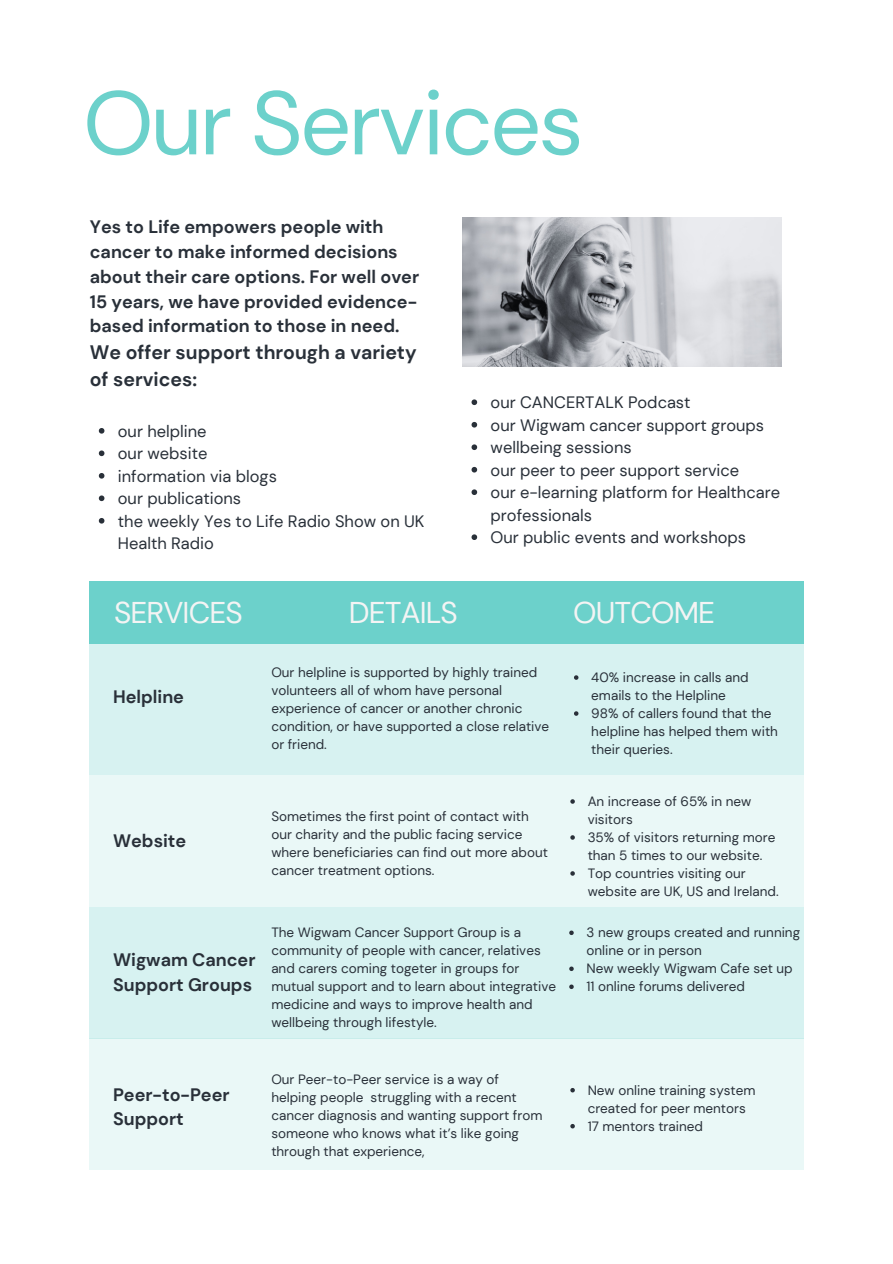
<style>
.page{position:relative;width:893px;height:1264px;background:#fff}
.page>*{position:absolute;margin:0;border:0;box-sizing:border-box;transform-origin:0 0}
.t1{font:89.85px "DM Sans";letter-spacing:-.03em;color:#6cd1cb}
.t2{font:30px "DM Sans";letter-spacing:-.03em;color:#f4f4f4}
.t3{font:700 19.5px/27px "DM Sans";color:#293039}
.t4{font:700 18px/24.8px "DM Sans";color:#293039}
.t5{font:16.5px/22.5px "DM Sans";color:#293039}
.t6{font:13.5px/18px "DM Sans";color:#293039}
</style>
<div class="page">
<div style="left:90px;top:581px;width:714px;height:63px;background:#6cd1cb"></div>
<div style="left:90px;top:643px;width:714px;height:132px;background:#d7f2f1"></div>
<div style="left:90px;top:775px;width:714px;height:131px;background:#eaf8f7"></div>
<div style="left:90px;top:907px;width:714px;height:131px;background:#d7f2f1"></div>
<div style="left:89px;top:1038px;width:714px;height:132px;background:#eaf8f7"></div>
<img style="left:462px;top:217px;width:319px;height:150px">
<svg style="left:570px;top:799px;width:5px;height:4px"></svg>
<svg style="left:570px;top:835px;width:5px;height:4px"></svg>
<svg style="left:570px;top:871px;width:5px;height:4px"></svg>
<svg style="left:574px;top:675px;width:4px;height:4px"></svg>
<svg style="left:574px;top:711px;width:4px;height:4px"></svg>
<svg style="left:569px;top:930px;width:4px;height:5px"></svg>
<svg style="left:569px;top:966px;width:4px;height:5px"></svg>
<svg style="left:569px;top:984px;width:4px;height:5px"></svg>
<svg style="left:471px;top:399px;width:6px;height:6px"></svg>
<svg style="left:471px;top:422px;width:6px;height:5px"></svg>
<svg style="left:471px;top:444px;width:6px;height:6px"></svg>
<svg style="left:471px;top:467px;width:6px;height:5px"></svg>
<svg style="left:471px;top:489px;width:6px;height:6px"></svg>
<svg style="left:471px;top:534px;width:6px;height:6px"></svg>
<svg style="left:99px;top:428px;width:5px;height:5px"></svg>
<svg style="left:99px;top:450px;width:5px;height:6px"></svg>
<svg style="left:99px;top:473px;width:5px;height:5px"></svg>
<svg style="left:99px;top:495px;width:5px;height:6px"></svg>
<svg style="left:99px;top:518px;width:5px;height:5px"></svg>
<svg style="left:570px;top:1088px;width:5px;height:4px"></svg>
<svg style="left:570px;top:1124px;width:5px;height:4px"></svg>
<h1 class="t1" style="left:83px;top:65px;width:502px">Our Services</h1>
<h3 class="t4" style="left:90px;top:215px;width:331px">Yes to Life empowers people with cancer to make informed decisions about their care options. For well over 15 years, we have provided evidence&shy;based information to those in need.</h3>
<h3 class="t3" style="left:90px;top:339px;width:328px">We offer support through a variety of services:</h3>
<p class="t5" style="left:118px;top:420px;width:308px">our helpline<br>our website<br>information via blogs<br>our publications<br>the weekly Yes to Life Radio Show on UK<br>Health Radio</p>
<h2 class="t2" style="left:114px;top:593px;width:130px">SERVICES</h2>
<h2 class="t2" style="left:349px;top:593px;width:111px">DETAILS</h2>
<p class="t5" style="left:490px;top:391px;width:291px">our CANCERTALK Podcast<br>our Wigwam cancer support groups wellbeing sessions<br>our peer to peer support service<br>our e-learning platform for Healthcare professionals<br>Our public events and workshops</p>
<h2 class="t2" style="left:573px;top:593px;width:143px">OUTCOME</h2>
<h3 class="t4" style="left:113px;top:684px;width:72px">Helpline</h3>
<p class="t6" style="left:271px;top:663px;width:279px">Our helpline is supported by highly trained volunteers all of whom have personal experience of cancer or another chronic condition, or have supported a close relative or friend.</p>
<h3 class="t4" style="left:113px;top:828px;width:75px">Website</h3>
<p class="t6" style="left:271px;top:807px;width:278px">Sometimes the first point of contact with our charity and the public facing service where beneficiaries can find out more about cancer treatment options.</p>
<h3 class="t4" style="left:113px;top:947px;width:144px">Wigwam Cancer<br>Support Groups</h3>
<p class="t6" style="left:271px;top:923px;width:286px">The Wigwam Cancer Support Group is a community of people with cancer, relatives and carers coming togeter in groups for mutual support and to learn about integrative medicine and ways to improve health and wellbeing through lifestyle.</p>
<p class="t6" style="left:591px;top:668px;width:188px">40% increase in calls and emails to the Helpline<br>98% of callers found that the helpline has helped them with their queries.</p>
<p class="t6" style="left:587px;top:792px;width:192px">An increase of 65% in new visitors<br>35% of visitors returning more than 5 times to our website.<br>Top countries visiting our website are UK, US and Ireland.</p>
<p class="t6" style="left:586px;top:923px;width:215px">3 new groups created and running online or in person<br>New weekly Wigwam Cafe set up<br>11 online forums delivered</p>
<h3 class="t4" style="left:113px;top:1081px;width:118px">Peer-to-Peer<br>Support</h3>
<p class="t6" style="left:271px;top:1070px;width:272px">Our Peer-to-Peer service is a way of helping people struggling with a recent cancer diagnosis and wanting support from someone who knows what it’s like going through that experience,</p>
<p class="t6" style="left:587px;top:1081px;width:169px">New online training system created for peer mentors<br>17 mentors trained</p>
</div>
